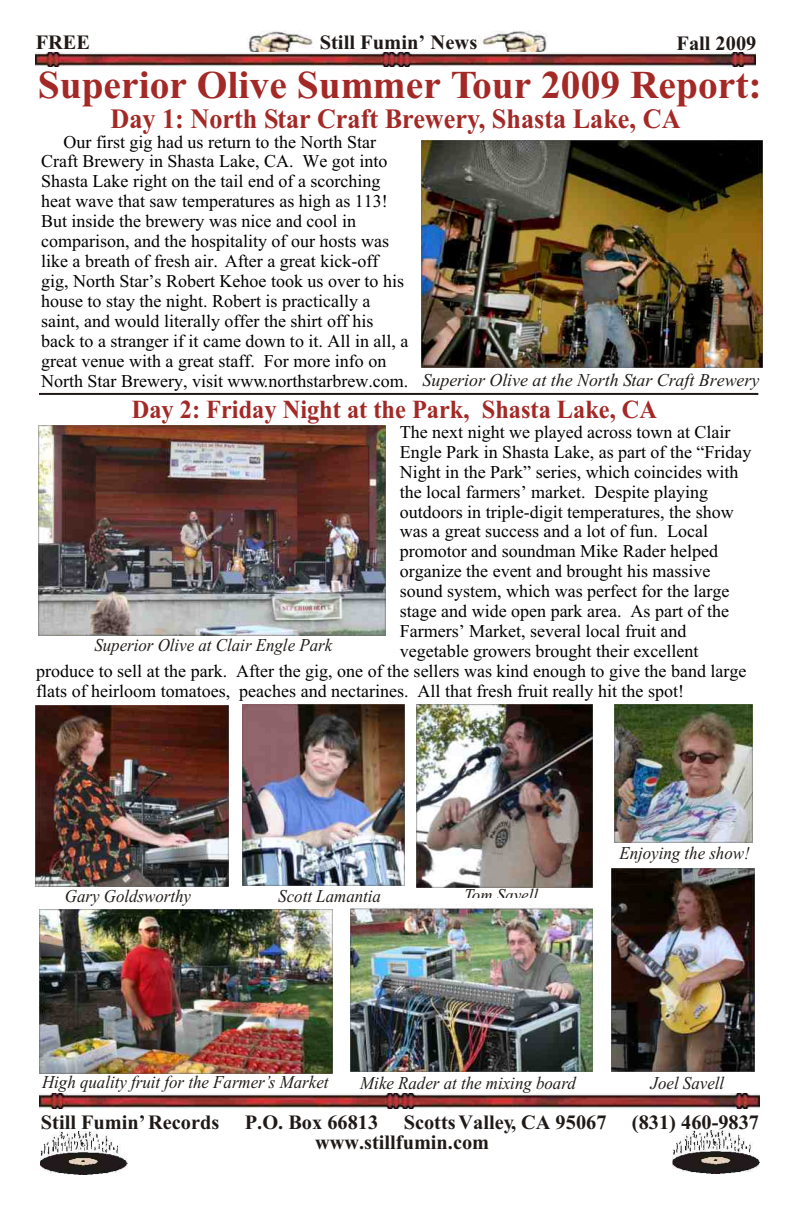
<style>
.page{position:relative;width:792px;height:1224px;background:#fff}
.page>*{position:absolute;margin:0;border:0;box-sizing:border-box;transform-origin:0 0}
.t1{font:700 39.6px "Times New Roman";color:#a32926}
.t2{font:700 28px "Times New Roman";color:#a32926;scale:.94 1}
.t3{font:700 26px "Times New Roman";color:#a32926;scale:.94 1}
.t4{font:700 20.4px "Times New Roman";color:#1f1a17}
.t5{font:18px/20px "Times New Roman";color:#000}
.t6{font:italic 18px "Times New Roman";color:#1f1a17;scale:.94 1}
.t7{font:italic 18px "Times New Roman";color:#1f1a17}
</style>
<div class="page">
<img style="left:40px;top:1094px;width:720px;height:14px">
<img style="left:672px;top:1131px;width:87px;height:43px">
<img style="left:40px;top:1131px;width:87px;height:43px">
<img style="left:247px;top:30px;width:301px;height:22px">
<img style="left:35px;top:52px;width:721px;height:15px">
<img style="left:35px;top:705px;width:193px;height:181px">
<img style="left:612px;top:868px;width:142px;height:204px">
<img style="left:416px;top:705px;width:176px;height:183px">
<img style="left:40px;top:910px;width:292px;height:163px">
<img style="left:351px;top:904px;width:242px;height:168px">
<img style="left:39px;top:425px;width:346px;height:210px">
<img style="left:614px;top:705px;width:139px;height:138px">
<img style="left:242px;top:705px;width:163px;height:181px">
<hr style="left:39px;top:393px;width:719px;height:2px;background:#1f1a17">
<img style="left:422px;top:140px;width:340px;height:227px">
<p class="t4" style="left:36px;top:36px;width:56px">FREE</p>
<p class="t4" style="left:320px;top:35px;width:159px">Still Fumin’ News</p>
<p class="t4" style="left:677px;top:37px;width:81px">Fall 2009</p>
<h1 class="t1" style="left:38px;top:71px;width:725px">Superior Olive Summer Tour 2009 Report:</h1>
<h2 class="t2" style="left:110px;top:109px;width:608px">Day 1: North Star Craft Brewery, Shasta Lake, CA</h2>
<p class="t5" style="left:41px;top:133px;width:369px;text-indent:22px">Our first gig had us return to the North Star Craft Brewery in Shasta Lake, CA. We got into Shasta Lake right on the tail end of a scorching heat wave that saw temperatures as high as 113!<br>But inside the brewery was nice and cool in comparison, and the hospitality of our hosts was like a breath of fresh air. After a great kick-off gig, North Star’s Robert Kehoe took us over to his house to stay the night. Robert is practically a saint, and would literally offer the shirt off his back to a stranger if it came down to it. All in all, a great venue with a great staff. For more info on North Star Brewery, visit www.northstarbrew.com.</p>
<p class="t7" style="left:423px;top:373px;width:338px">Superior Olive at the North Star Craft Brewery</p>
<h3 class="t3" style="left:132px;top:400px;width:560px">Day 2: Friday Night at the Park, Shasta Lake, CA</h3>
<p class="t5" style="left:400px;top:423px;width:332px">The next night we played across town at Clair</p>
<p class="t5" style="left:400px;top:443px;width:353px">Engle Park in Shasta Lake, as part of the “Friday</p>
<p class="t5" style="left:400px;top:463px;width:340px">Night in the Park” series, which coincides with</p>
<p class="t5" style="left:400px;top:483px;width:310px">the local farmers’ market. Despite playing</p>
<p class="t5" style="left:400px;top:503px;width:335px">outdoors in triple-digit temperatures, the show</p>
<p class="t5" style="left:400px;top:523px;width:310px">was a great success and a lot of fun. Local</p>
<p class="t5" style="left:400px;top:543px;width:320px">promotor and soundman Mike Rader helped</p>
<p class="t5" style="left:400px;top:563px;width:312px">organize the event and brought his massive</p>
<p class="t5" style="left:400px;top:583px;width:331px">sound system, which was perfect for the large</p>
<p class="t5" style="left:400px;top:603px;width:331px">stage and wide open park area. As part of the</p>
<p class="t5" style="left:400px;top:623px;width:288px">Farmers’ Market, several local fruit and</p>
<p class="t5" style="left:400px;top:643px;width:300px">vegetable growers brought their excellent</p>
<p class="t5" style="left:36px;top:663px;width:712px">produce to sell at the park. After the gig, one of the sellers was kind enough to give the band large</p>
<p class="t5" style="left:36px;top:683px;width:649px">flats of heirloom tomatoes, peaches and nectarines. All that fresh fruit really hit the spot!</p>
<p class="t6" style="left:94px;top:639px;width:255px">Superior Olive at Clair Engle Park</p>
<p class="t6" style="left:65px;top:889px;width:136px">Gary Goldsworthy</p>
<p class="t6" style="left:278px;top:890px;width:111px">Scott Lamantia</p>
<p class="t6" style="left:464px;top:889px;width:80px">Tom Savell</p>
<p class="t6" style="left:619px;top:846px;width:140px">Enjoying the show!</p>
<p class="t6" style="left:42px;top:1076px;width:306px">High quality fruit for the Farmer’s Market</p>
<p class="t6" style="left:360px;top:1076px;width:231px">Mike Rader at the mixing board</p>
<p class="t6" style="left:651px;top:1076px;width:80px">Joel Savell</p>
<p class="t4" style="left:41px;top:1115px;width:339px">Still Fumin’ Records P.O. Box 66813</p>
<p class="t4" style="left:404px;top:1115px;width:204px">Scotts Valley, CA 95067</p>
<p class="t4" style="left:632px;top:1115px;width:129px">(831) 460-9837</p>
<p class="t4" style="left:315px;top:1135px;width:176px">www.stillfumin.com</p>
</div>
